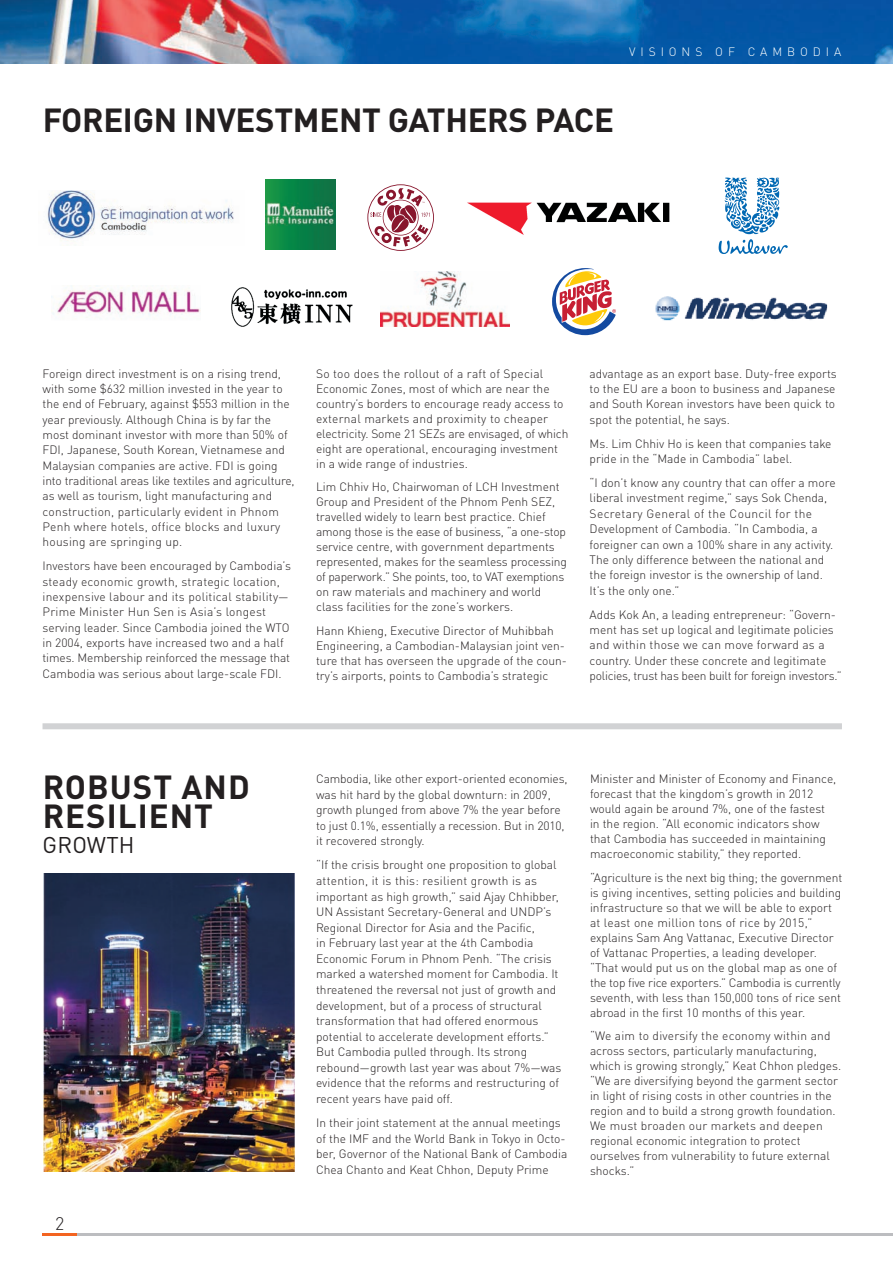
<style>
.page{position:relative;width:893px;height:1263px;background:#fff}
.page>*{position:absolute;margin:0;border:0;box-sizing:border-box;transform-origin:0 0}
.t1{font:700 33px "DINOT";letter-spacing:-.01em;color:#231f20}
.t2{font:700 33px/28.5px "DINOT";letter-spacing:.03em;color:#231f20}
.t3{font:22.5px "DINOT";letter-spacing:.01em;color:#231f20}
.t4{font:300 18px "DINOT";color:#231f20}
.t5{font:300 12px/15px "DINOT";color:#231f20}
.t6{font:300 12px "DINOT";letter-spacing:.41em;color:#fff}
</style>
<div class="page">
<img style="left:0;top:0;width:893px;height:64px">
<hr style="left:43px;top:1233px;width:850px;height:3px;background:#bcbdc0">
<hr style="left:43px;top:1233px;width:34px;height:3px;background:#f36421">
<svg style="left:367px;top:184px;width:67px;height:67px"></svg>
<svg style="left:552px;top:268px;width:64px;height:67px"></svg>
<svg style="left:719px;top:178px;width:69px;height:76px"></svg>
<img style="left:467px;top:202px;width:203px;height:33px">
<img style="left:656px;top:296px;width:172px;height:25px">
<img style="left:47px;top:190px;width:187px;height:51px">
<img style="left:265px;top:179px;width:70px;height:70px">
<img style="left:51px;top:285px;width:150px;height:34px">
<img style="left:231px;top:287px;width:122px;height:40px">
<img style="left:381px;top:272px;width:129px;height:55px">
<img style="left:43px;top:874px;width:252px;height:298px">
<div style="left:43px;top:723px;width:799px;height:6px;background:#d1d2d4"></div>
<p class="t6" style="left:629px;top:45px;width:214px">Visions of Cambodia</p>
<h1 class="t1" style="left:43px;top:98px;width:573px">FOREIGN I NVESTMENT GATHERS PACE</h1>
<p class="t5" style="left:43px;top:365px;width:249px">Foreign direct investment is on a rising trend, with some $632 million invested in the year to the end of February, against $553 million in the year previously. Although China is by far the most dominant investor with more than 50% of FDI , Japanese, South Korean, Vietnamese and Malaysian companies are active. FDI</p>
<p class="t5" style="left:43px;top:458px;width:254px;text-indent:194px">is going into traditional areas like textiles and agriculture, as well as tourism, light manufacturing and construction, particularly evident in Phnom Penh where hotels, office blocks and luxury housing are springing up.</p>
<p class="t5" style="left:43px;top:558px;width:250px">I nvestors have been encouraged by Cambodia’s steady economic growth, strategic location, inexpensive labour and its political stability— Prime M inister Hun Sen is Asia’s longest serving leader. Since Cambodia joined the WTO in 2004, exports have increased two and a half times. Membership reinforced the message that Cambodia was serious about large-scale FDI .</p>
<p class="t5" style="left:316px;top:366px;width:254px">So too does the rollout of a raft of Special Economic Zones, most of which are near the country’s borders to encourage ready access to external markets and proximity to cheaper electricity. Some 21 SEZs are envisaged, of which eight are operational, encouraging investment in a wide range of industries.</p>
<p class="t5" style="left:316px;top:479px;width:252px">Lim Chhiv Ho, Chairwoman of LCH I nvestment Group and President of the Phnom Penh SEZ, travelled widely to learn best practice. Chief among those is the ease of business, “a one-stop service centre, with government departments represented, makes for the seamless processing of paperwork.” She points, too, to VAT exemptions on raw materials and machinery and world class facilities for the zone’s workers.</p>
<p class="t5" style="left:316px;top:623px;width:252px">Hann Khieng, Executive Director of M uhibbah Engineering, a Cambodian-Malaysian joint ven&shy;ture that has overseen the upgrade of the coun&shy;try’s airports, points to Cambodia’s strategic</p>
<p class="t5" style="left:590px;top:365px;width:249px;line-height:15.5px">advantage as an export base. D uty-free exports to the EU are a boon to business and Japanese and South Korean investors have been quick to spot the potential, he says.</p>
<p class="t5" style="left:590px;top:435px;width:243px;line-height:15.5px">Ms. Lim Chhiv Ho is keen that companies take pride in the “Made in Cambodia” label.</p>
<p class="t5" style="left:590px;top:475px;width:247px;line-height:15.5px">“I don’t know any country that can offer a more liberal investment regime,” says Sok Chenda, Secretary General of the Council for the Development of Cambodia. “I n Cambodia, a foreigner can own a 100% share in any activity.<br>The only difference between the national and the foreign investor is the ownership of land.<br>It’s the only one.”</p>
<p class="t5" style="left:590px;top:606px;width:254px;line-height:15.5px">Adds Kok An, a leading entrepreneur: “Govern&shy;ment has set up logical and legitimate policies and within those we can move forward as a country. Under these concrete and legitimate policies, trust has been built for foreign investors.”</p>
<h1 class="t2" style="left:43px;top:772px;width:209px">ROBUST AND<br>RESILIENT</h1>
<h2 class="t3" style="left:43px;top:831px;width:94px">GROWTH</h2>
<h3 class="t4" style="left:55px;top:1213px;width:11px">2</h3>
<p class="t5" style="left:316px;top:771px;width:253px;line-height:15.6px">Cambodia, like other export-oriented economies, was hit hard by the global downturn: in 2009, growth plunged from above 7% the year before to just 0.1%, essentially a recession. But in 2010, it recovered strongly.</p>
<p class="t5" style="left:316px;top:857px;width:247px;line-height:15.6px">“If the crisis brought one proposition to global attention, it is this: resilient growth is as important as high growth,” said Ajay Chhibber, UN Assistant Secretary-General and UND P’s Regional Director for Asia and the Pacific,<br>in February last year at the 4th Cambodia Economic Forum in Phnom Penh. “The crisis marked a watershed moment for Cambodia. It threatened the reversal not just of growth and development, but of a process of structural transformation that had offered enormous potential to accelerate development efforts.” But Cambodia pulled through. Its strong rebound—growth last year was about 7%—was evidence that the reforms and restructuring of recent years have paid off.</p>
<p class="t5" style="left:316px;top:1115px;width:246px;line-height:15.6px">I n their joint statement at the annual meetings of the IMF</p>
<p class="t5" style="left:316px;top:1130px;width:253px;line-height:15.6px;text-indent:56px">and the World Bank in Tokyo in Octo&shy;ber, Governor of the National Bank of Cambodia<br>Chea Chanto and Keat Chhon, Deputy Prime</p>
<p class="t5" style="left:590px;top:771px;width:248px">M inister and M inister of Economy and Finance, forecast that the kingdom’s growth in 2012 would again be around 7%, one of the fastest in the region. “All economic indicators show that Cambodia has succeeded in maintaining macroeconomic stability,” they reported.</p>
<p class="t5" style="left:590px;top:870px;width:254px">“Agriculture is the next big thing; the government is giving incentives, setting policies and building infrastructure so that we will be able to export at least one million tons of rice by 2015,” explains Sam Ang Vattanac, Executive D irector of Vattanac Properties, a leading developer. “That would put us on the global map as one of the top five rice exporters.” Cambodia is currently seventh, with less than 150,000 tons of rice sent abroad in the first 10 months of this year.</p>
<p class="t5" style="left:590px;top:1028px;width:253px">“We aim to diversify the economy within and across sectors, particularly manufacturing, which is growing strongly,” Keat Chhon pledges. “We are diversifying beyond the garment sector in light of rising costs in other countries in the region and to build a strong growth foundation.<br>We must broaden our markets and deepen regional economic integration to protect ourselves from vulnerability to future external shocks.”</p>
</div>
